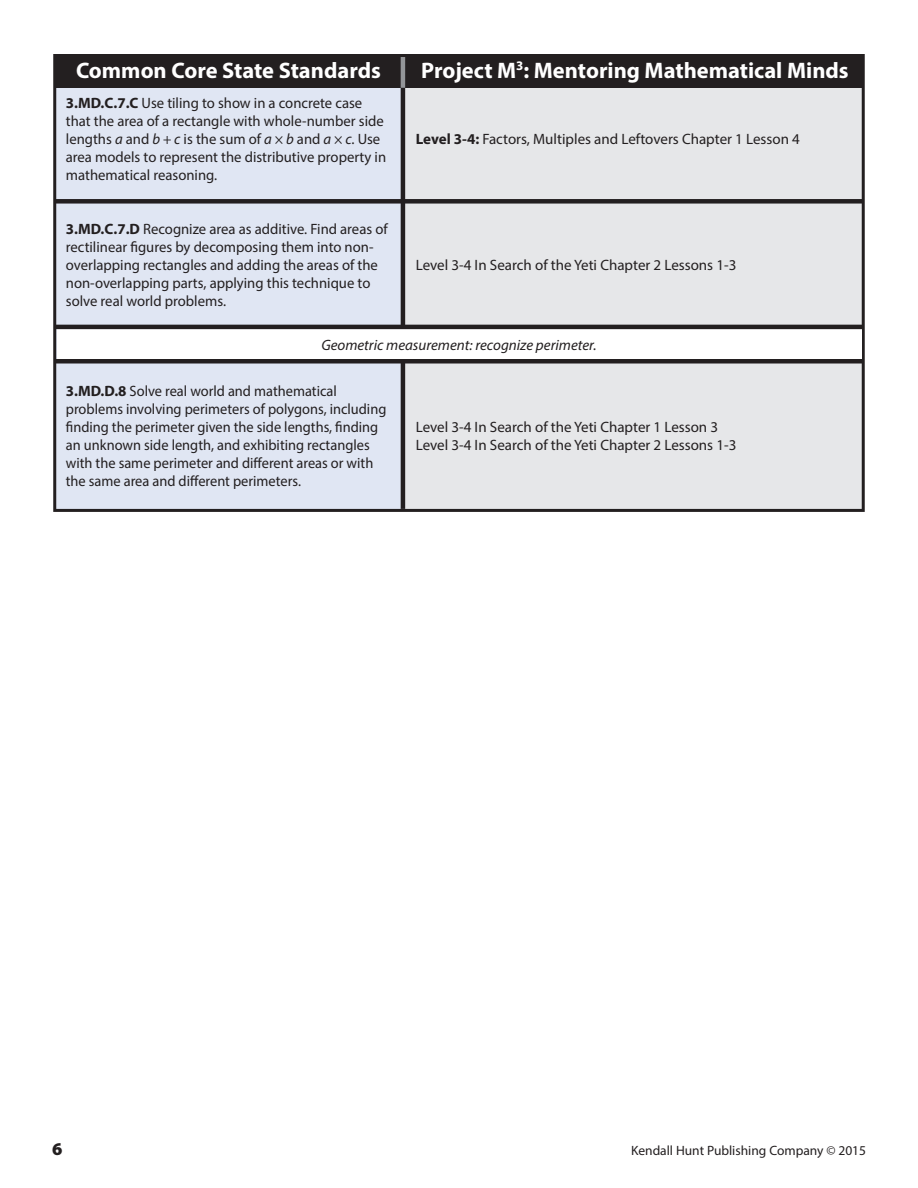
<style>
.page{position:relative;width:918px;height:1188px;background:#fff}
.page>*{position:absolute;margin:0;border:0;box-sizing:border-box;transform-origin:0 0}
.t1{font:700 22.5px "Myriad Pro";color:#fff}
.t2{font:900 18px "Myriad Pro";color:#231f20}
.t3{font:15px/18px "Myriad Pro";color:#231f20}
.t4{font:15px/18px "Myriad Pro";color:#231f20;scale:.96 1}
.t5{font:italic 15px "Myriad Pro";color:#231f20}
.t6{font:13.5px "Myriad Pro";color:#231f20}
.s1{font-weight:700}
.s2{font-style:italic}
</style>
<div class="page">
<div style="left:405px;top:80px;width:458px;height:429px;background:#e6e7e9"></div>
<div style="left:54px;top:79px;width:347px;height:430px;background:#e0e6f3"></div>
<div style="left:54px;top:55px;width:810px;height:33px;background:#231f20"></div>
<hr style="left:401px;top:74px;width:4px;height:435px;background:#231f20">
<hr style="left:401px;top:55px;width:4px;height:33px;background:#939598">
<div style="left:53px;top:54px;width:812px;height:458px;border:3px solid #231f20"></div>
<div style="left:54px;top:199px;width:810px;height:5px;background:#231f20"></div>
<div style="left:57px;top:326px;width:805px;height:33px;background:#fff"></div>
<hr style="left:54px;top:325px;width:810px;height:4px;background:#231f20">
<div style="left:54px;top:359px;width:810px;height:5px;background:#231f20"></div>
<p class="t1" style="left:76px;top:56px;width:306px">Common Core State Standards</p>
<p class="t3" style="left:66px;top:94px;width:322px"><span class="s1">3.MD.C.7.C</span> Use tiling to show in a concrete case that the area of a rectangle with whole-number side lengths <span class="s2">a</span> and <span class="s2">b + c</span> is the sum of <span class="s2">a × b</span> and <span class="s2">a × c</span>. Use area models to represent the distributive property in mathematical reasoning.</p>
<p class="t3" style="left:66px;top:220px;width:323px"><span class="s1">3.MD.C.7.D</span> Recognize area as additive. Find areas of rectilinear figures by decomposing them into non&shy;overlapping rectangles and adding the areas of the non-overlapping parts, applying this technique to solve real world problems.</p>
<p class="t1" style="left:421px;top:55px;width:429px">Project M<sup>3</sup>: Mentoring Mathematical Minds</p>
<p class="t3" style="left:416px;top:130px;width:386px"><span class="s1">Level 3-4:</span> Factors, Multiples and Leftovers Chapter 1 Lesson 4</p>
<p class="t3" style="left:416px;top:256px;width:322px">Level 3-4 In Search of the Yeti Chapter 2 Lessons 1-3</p>
<p class="t5" style="left:321px;top:336px;width:277px">Geometric measurement: recognize perimeter.</p>
<p class="t4" style="left:66px;top:382px;width:335px"><span class="s1">3.MD.D.8</span> Solve real world and mathematical problems involving perimeters of polygons, including finding the perimeter given the side lengths, finding an unknown side length, and exhibiting rectangles with the same perimeter and different areas or with the same area and different perimeters.</p>
<p class="t3" style="left:416px;top:418px;width:304px">Level 3-4 In Search of the Yeti Chapter 1 Lesson 3</p>
<p class="t3" style="left:416px;top:436px;width:322px">Level 3-4 In Search of the Yeti Chapter 2 Lessons 1-3</p>
<p class="t2" style="left:52px;top:1139px;width:12px">6</p>
<p class="t6" style="left:631px;top:1142px;width:237px">Kendall Hunt Publishing Company © 2015</p>
</div>
